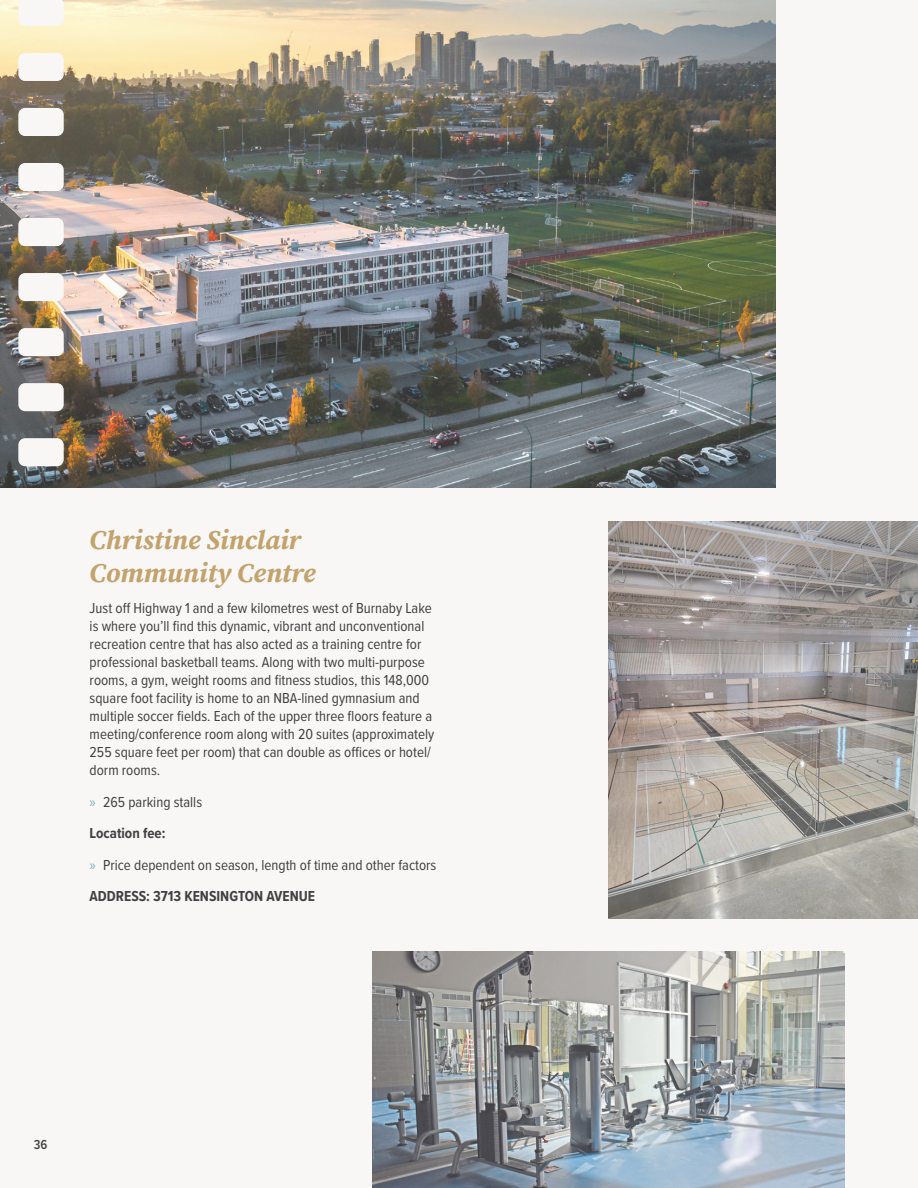
<style>
.page{position:relative;width:918px;height:1188px;background:#f8f7f6}
.page>*{position:absolute;margin:0;border:0;box-sizing:border-box;transform-origin:0 0}
.t1{font:italic 700 27px/32.4px "Source Serif Pro";color:#c3a26c}
.t2{font:15px/18px "Proxima Nova Cond";color:#414042}
.t3{font:600 13.5px "Proxima Nova Cond";color:#414042}
.s1{font-family:"Myriad Pro";color:#7db0c7}
.s2{font-weight:700}
</style>
<div class="page">
<img style="left:0;top:0;width:775px;height:487px">
<img style="left:609px;top:521px;width:309px;height:398px">
<svg style="left:18px;top:0;width:46px;height:26px"></svg>
<div style="left:18px;top:53px;width:46px;height:28px;background:#f8f7f6;border-radius:7px"></div>
<div style="left:18px;top:108px;width:46px;height:28px;background:#f8f7f6;border-radius:7px"></div>
<div style="left:18px;top:163px;width:46px;height:28px;background:#f8f7f6;border-radius:7px"></div>
<div style="left:18px;top:218px;width:46px;height:28px;background:#f8f7f6;border-radius:7px"></div>
<div style="left:18px;top:273px;width:46px;height:28px;background:#f8f7f6;border-radius:7px"></div>
<div style="left:18px;top:328px;width:46px;height:28px;background:#f8f7f6;border-radius:7px"></div>
<div style="left:18px;top:383px;width:46px;height:28px;background:#f8f7f6;border-radius:7px"></div>
<div style="left:18px;top:438px;width:46px;height:28px;background:#f8f7f6;border-radius:7px"></div>
<img style="left:373px;top:951px;width:472px;height:237px">
<h1 class="t1" style="left:90px;top:524px;width:227px">Christine Sinclair<br>Community Centre</h1>
<p class="t2" style="left:90px;top:599px;width:346px">Just off Highway 1 and a few kilometres west of Burnaby Lake is where you’ll find this dynamic, vibrant and unconventional recreation centre that has also acted as a training centre for professional basketball teams. Along with two multi-purpose rooms, a gym, weight rooms and fitness studios, this 148,000 square foot facility is home to an NBA-lined gymnasium and multiple soccer fields. Each of the upper three floors feature a meeting/conference room along with 20 suites (approximately 255 square feet per room) that can double as offices or hotel/ dorm rooms.</p>
<p class="t2" style="left:90px;top:785px;width:348px;line-height:31.5px"><span class="s1">»</span> 265 parking stalls<br><span class="s2">Location fee:<br></span><span class="s1">»</span> Price dependent on season, length of time and other factors<br><span class="s2">ADDRESS: 3713 KENSINGTON AVENUE</span></p>
<p class="t3" style="left:34px;top:1135px;width:15px">36</p>
</div>
